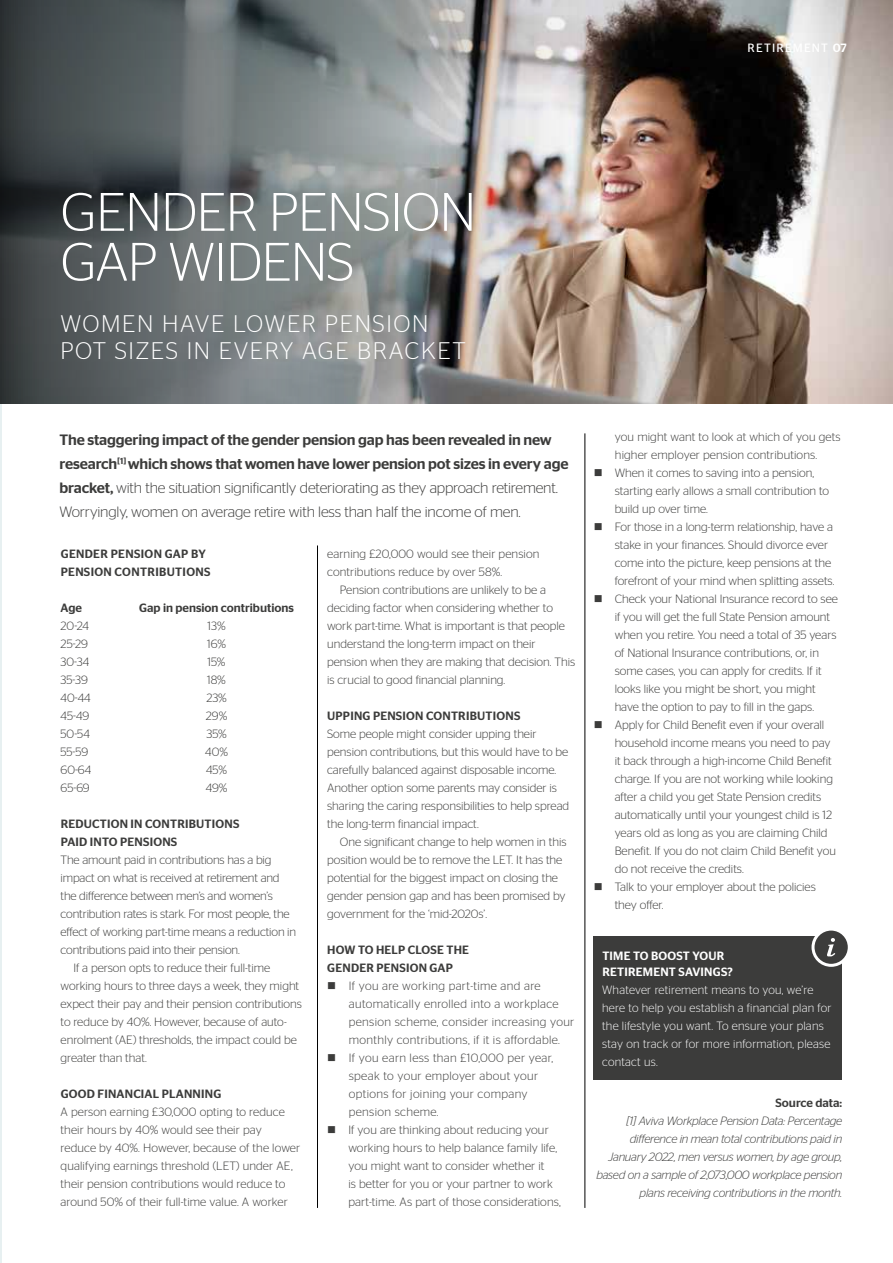
<style>
.page{position:relative;width:893px;height:1263px;background:#fff}
.page>*{position:absolute;margin:0;border:0;box-sizing:border-box;transform-origin:0 0}
.t1{font:300 54px/49.9px "Stag Sans";letter-spacing:-.01em;color:#fff}
.t2{font:300 24px/27px "Stag Sans";letter-spacing:.07em;color:#fff}
.t3{font:500 15px/24px "Stag Sans";letter-spacing:-.01em;color:#3c3c3b}
.t4{font:300 12px/18px "Stag Sans";color:#3c3c3b}
.t5{font:300 12px/18px "Stag Sans";letter-spacing:.03em;color:#3c3c3b}
.t6{font:italic 300 12px/18px "Stag Sans";letter-spacing:-.02em;color:#3c3c3b;text-align:right}
.t7{font:500 12px/18px "Stag Sans";letter-spacing:.02em;color:#3c3c3b}
.t8{font:300 12px/18px "Stag Sans";letter-spacing:.02em;color:#fff}
.t9{font:500 12px "Stag Sans";color:#3c3c3b}
.t10{font:500 12px/16.5px "Stag Sans";letter-spacing:.02em;color:#fff}
.t11{font:12px "Stag Sans";letter-spacing:.1em;color:#fff}
.s1{font-weight:500}
.s2{font-weight:300}
</style>
<div class="page">
<hr style="left:0;top:0;width:1px;height:1263px;background:#e7f0f1">
<img style="left:599px;top:0;width:294px;height:404px">
<svg style="left:0;top:0;width:599px;height:404px;background:#7b7d7c"></svg>
<div style="left:594px;top:936px;width:248px;height:144px;background:#3c3c3b"></div>
<svg style="left:813px;top:929px;width:36px;height:36px"></svg>
<div style="left:811px;top:927px;width:40px;height:40px;border:3px solid #fff;border-radius:50%"></div>
<svg style="left:827px;top:938px;width:8px;height:18px"></svg>
<hr style="left:317px;top:545px;width:1px;height:663px;background:#000">
<hr style="left:585px;top:433px;width:1px;height:775px;background:#000">
<p class="t11" style="left:748px;top:41px;width:101px">RETIREMENT <span class="s1">07</span></p>
<h1 class="t1" style="left:61px;top:186px;width:417px">GENDER PENSION<br>GAP WIDENS</h1>
<h2 class="t2" style="left:60px;top:310px;width:407px">WOMEN HAVE LOWER PENSION<br>POT SIZES IN EVERY AGE BRACKET</h2>
<p class="t3" style="left:60px;top:428px;width:510px">The staggering impact of the gender pension gap has been revealed in new research<sup>[1]</sup> which shows that women have lower pension pot sizes in every age bracket, <span class="s2">with the situation significantly deteriorating as they approach retirement.<br>Worryingly, women on average retire with less than half the income of men.</span></p>
<p class="t7" style="left:61px;top:545px;width:151px">GENDER PENSION GAP BY<br>PENSION CONTRIBUTIONS</p>
<p class="t7" style="left:61px;top:599px;width:23px">Age</p>
<p class="t9" style="left:139px;top:601px;width:156px">Gap in pension contributions</p>
<p class="t4" style="left:61px;top:617px;width:30px">20-24</p>
<p class="t4" style="left:208px;top:617px;width:20px">13%</p>
<p class="t4" style="left:61px;top:635px;width:29px">25-29</p>
<p class="t4" style="left:207px;top:635px;width:20px">16%</p>
<p class="t4" style="left:61px;top:653px;width:30px">30-34</p>
<p class="t4" style="left:208px;top:653px;width:19px">15%</p>
<p class="t4" style="left:61px;top:671px;width:29px">35-39</p>
<p class="t4" style="left:207px;top:671px;width:20px">18%</p>
<p class="t4" style="left:61px;top:689px;width:32px">40-44</p>
<p class="t4" style="left:206px;top:689px;width:22px">23%</p>
<p class="t4" style="left:61px;top:707px;width:30px">45-49</p>
<p class="t4" style="left:206px;top:707px;width:23px">29%</p>
<p class="t4" style="left:61px;top:725px;width:31px">50-54</p>
<p class="t4" style="left:206px;top:725px;width:22px">35%</p>
<p class="t4" style="left:61px;top:743px;width:29px">55-59</p>
<p class="t4" style="left:205px;top:743px;width:24px">40%</p>
<p class="t4" style="left:61px;top:761px;width:32px">60-64</p>
<p class="t4" style="left:206px;top:761px;width:22px">45%</p>
<p class="t4" style="left:61px;top:779px;width:31px">65-69</p>
<p class="t4" style="left:206px;top:779px;width:23px">49%</p>
<p class="t7" style="left:61px;top:815px;width:180px">REDUCTION IN CONTRIBUTIONS<br>PAID INTO PENSIONS</p>
<p class="t4" style="left:61px;top:851px;width:212px">The amount paid in contributions has a big</p>
<p class="t4" style="left:61px;top:869px;width:221px">impact on what is received at retirement and</p>
<p class="t4" style="left:61px;top:887px;width:214px">the difference between men’s and women’s</p>
<p class="t4" style="left:61px;top:905px;width:231px">contribution rates is stark. For most people, the</p>
<p class="t4" style="left:61px;top:923px;width:237px">effect of working part-time means a reduction in</p>
<p class="t4" style="left:61px;top:941px;width:181px">contributions paid into their pension.</p>
<p class="t4" style="left:73px;top:959px;width:198px">If a person opts to reduce their full-time</p>
<p class="t4" style="left:61px;top:977px;width:240px">working hours to three days a week, they might</p>
<p class="t4" style="left:61px;top:995px;width:243px">expect their pay and their pension contributions</p>
<p class="t4" style="left:61px;top:1013px;width:228px">to reduce by 40%. However, because of auto-</p>
<p class="t4" style="left:61px;top:1031px;width:238px">enrolment (AE) thresholds, the impact could be</p>
<p class="t4" style="left:61px;top:1049px;width:88px">greater than that.</p>
<p class="t7" style="left:61px;top:1085px;width:162px">GOOD FINANCIAL PLANNING</p>
<p class="t4" style="left:61px;top:1103px;width:241px">A person earning £30,000 opting to reduce their hours by 40% would see their pay reduce by 40%. However, because of the lower qualifying earnings threshold (LET) under AE, their pension contributions would reduce to around 50% of their full-time value. A worker</p>
<p class="t4" style="left:327px;top:545px;width:214px">earning £20,000 would see their pension contributions reduce by over 58%.</p>
<p class="t4" style="left:327px;top:581px;width:250px;text-indent:13px">Pension contributions are unlikely to be a deciding factor when considering whether to work part-time. What is important is that people understand the long-term impact on their pension when they are making that decision. This is crucial to good financial planning.</p>
<p class="t7" style="left:327px;top:707px;width:195px">UPPING PENSION CONTRIBUTIONS</p>
<p class="t4" style="left:327px;top:725px;width:244px">Some people might consider upping their pension contributions, but this would have to be carefully balanced against disposable income.<br>Another option some parents may consider is sharing the caring responsibilities to help spread the long-term financial impact.</p>
<p class="t4" style="left:327px;top:833px;width:241px;text-indent:13px">One significant change to help women in this position would be to remove the LET. It has the potential for the biggest impact on closing the gender pension gap and has been promised by government for the ‘mid-2020s’.</p>
<p class="t7" style="left:327px;top:941px;width:143px">HOW TO HELP CLOSE THE<br>GENDER PENSION GAP</p>
<p class="t5" style="left:349px;top:977px;width:227px;text-indent:-22px">■ If you are working part-time and are automatically enrolled into a workplace pension scheme, consider increasing your monthly contributions, if it is affordable.</p>
<p class="t5" style="left:349px;top:1049px;width:206px;text-indent:-22px">■ If you earn less than £10,000 per year, speak to your employer about your options for joining your company pension scheme.</p>
<p class="t4" style="left:348px;top:1121px;width:214px;text-indent:-21px">■ If you are thinking about reducing your working hours to help balance family life, you might want to consider whether it<br>is better for you or your partner to work part-time. As part of those considerations,</p>
<p class="t4" style="left:615px;top:428px;width:227px">you might want to look at which of you gets higher employer pension contributions.</p>
<p class="t4" style="left:615px;top:464px;width:216px;text-indent:-21px">■ When it comes to saving into a pension, starting early allows a small contribution to build up over time.</p>
<p class="t4" style="left:615px;top:518px;width:221px;text-indent:-21px">■ For those in a long-term relationship, have a stake in your finances. Should divorce ever come into the picture, keep pensions at the forefront of your mind when splitting assets.</p>
<p class="t4" style="left:615px;top:590px;width:225px;text-indent:-21px">■ Check your National Insurance record to see if you will get the full State Pension amount when you retire. You need a total of 35 years of National Insurance contributions, or, in some cases, you can apply for credits. If it looks like you might be short, you might have the option to pay to fill in the gaps.</p>
<p class="t4" style="left:615px;top:716px;width:223px;text-indent:-21px">■ Apply for Child Benefit even if your overall household income means you need to pay it back through a high-income Child Benefit charge. If you are not working while looking after a child you get State Pension credits automatically until your youngest child is 12 years old as long as you are claiming Child Benefit. If you do not claim Child Benefit you do not receive the credits.</p>
<p class="t4" style="left:615px;top:878px;width:203px;text-indent:-21px">■ Talk to your employer about the policies they offer.</p>
<p class="t10" style="left:602px;top:947px;width:132px">TIME TO BOOST YOUR<br>RETIREMENT SAVINGS?</p>
<p class="t8" style="left:602px;top:981px;width:231px">Whatever retirement means to you, we’re here to help you establish a financial plan for the lifestyle you want. To ensure your plans stay on track or for more information, please contact us.</p>
<p class="t9" style="left:775px;top:1096px;width:68px">Source data:</p>
<p class="t6" style="left:596px;top:1112px;width:247px">[1] Aviva Workplace Pension Data: Percentage difference in mean total contributions paid in January 2022, men versus women, by age group, based on a sample of 2,073,000 workplace pension plans receiving contributions in the month.</p>
</div>
